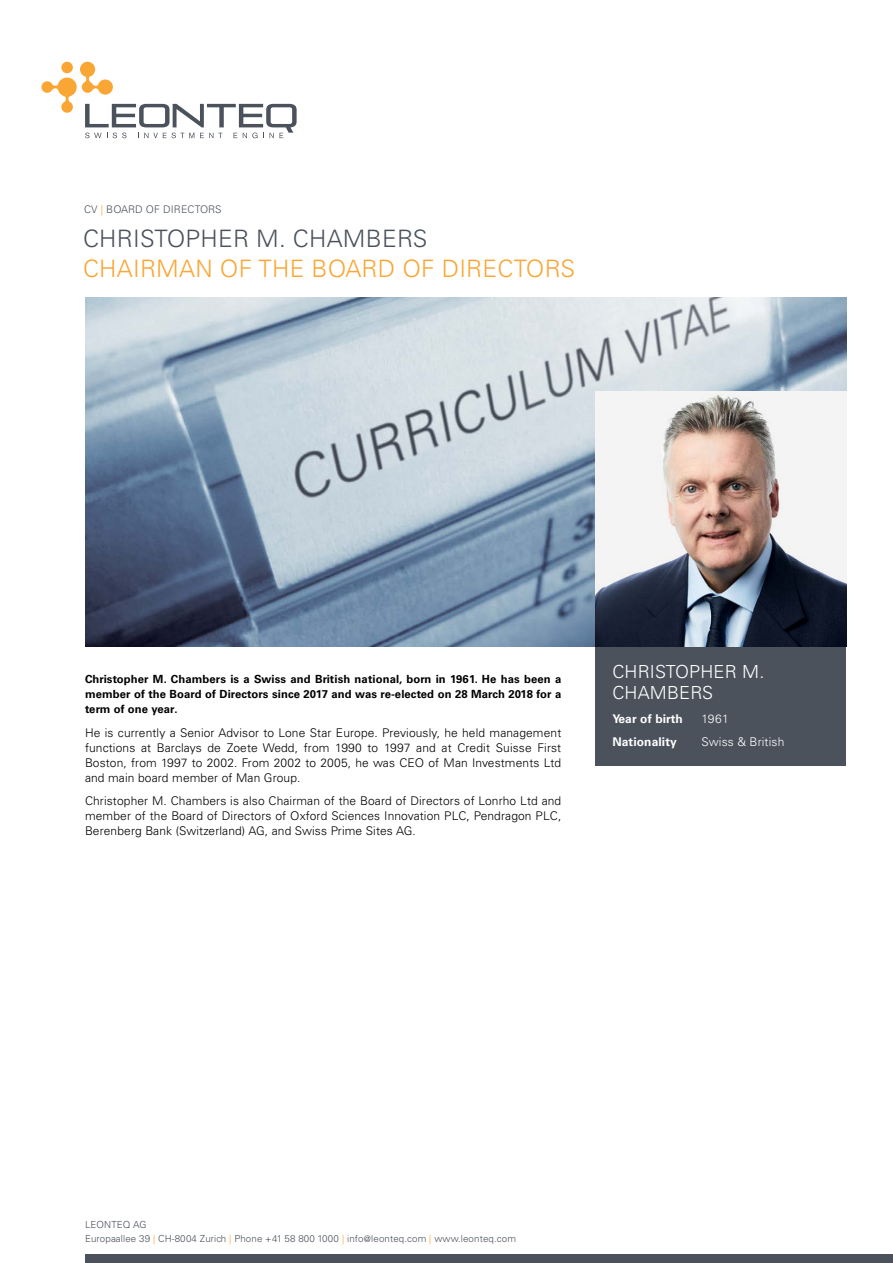
<style>
.page{position:relative;width:893px;height:1263px;background:#fff}
.page>*{position:absolute;margin:0;border:0;box-sizing:border-box;transform-origin:0 0}
.t1{font:300 24px "Univers LT Std";letter-spacing:.01em;color:#faa634}
.t2{font:300 24px "Univers LT Std";letter-spacing:.01em;color:#4b525c}
.t3{font:300 18px/21px "Univers LT Std";letter-spacing:.01em;color:#fff}
.t4{font:300 12px/15px "Univers LT Std";letter-spacing:.01em;color:#000;text-align:justify}
.t5{font:700 12px "Univers LT Std";letter-spacing:.01em;color:#fff}
.t6{font:300 12px "Univers LT Std";letter-spacing:.01em;color:#fff}
.t7{font:700 11.25px/15px "Univers LT Std";letter-spacing:.01em;color:#000;text-align:justify}
.t8{font:300 10.5px "Univers LT Std";letter-spacing:.01em;color:#4b525c}
.t9{font:300 9.75px/13.5px "Univers LT Std";letter-spacing:.01em;color:#4b525c}
.s1{color:#faa634}
.s2{font-size:9px}
</style>
<div class="page">
<svg style="left:41px;top:62px;width:256px;height:76px"></svg>
<div style="left:85px;top:1254px;width:808px;height:9px;background:#4b525c"></div>
<img style="left:85px;top:298px;width:761px;height:348px">
<div style="left:595px;top:621px;width:251px;height:144px;background:#4b525c"></div>
<img style="left:595px;top:391px;width:251px;height:255px">
<p class="t8" style="left:84px;top:203px;width:139px">CV <span class="s1">|</span> BOARD OF DIRECTORS</p>
<h1 class="t2" style="left:83px;top:224px;width:346px">CHRISTOPHER M. CHAMBERS</h1>
<h1 class="t1" style="left:83px;top:254px;width:494px">CHAIRMAN OF THE BOARD OF DIRECTORS</h1>
<p class="t7" style="left:85px;top:672px;width:478px">Christopher M. Chambers is a Swiss and British national, born in 1961. He has been a member of the Board of Directors since 2017 and was re-elected on 28 March 2018 for a term of one year.</p>
<p class="t4" style="left:85px;top:725px;width:478px">He is currently a Senior Advisor to Lone Star Europe. Previously, he held management functions at Barclays de Zoete Wedd, from 1990 to 1997 and at Credit Suisse First Boston, from 1997 to 2002. From 2002 to 2005, he was CEO of Man Investments Ltd and main board member of Man Group.</p>
<p class="t4" style="left:85px;top:793px;width:478px">Christopher M. Chambers is also Chairman of the Board of Directors of Lonrho Ltd and member of the Board of Directors of Oxford Sciences Innovation PLC, Pendragon PLC, Berenberg Bank (Switzerland) AG, and Swiss Prime Sites AG.</p>
<h2 class="t3" style="left:612px;top:661px;width:154px">CHRISTOPHER M.<br>CHAMBERS</h2>
<p class="t5" style="left:612px;top:712px;width:72px">Year of birth</p>
<p class="t6" style="left:702px;top:711px;width:29px">1961</p>
<p class="t5" style="left:612px;top:735px;width:66px">Nationality</p>
<p class="t6" style="left:702px;top:735px;width:84px">Swiss &amp; British</p>
<p class="t9" style="left:85px;top:1218px;width:432px">LEONTEQ AG<br>Europaallee 39 <span class="s1">|</span> CH-8004 Zurich <span class="s1">|</span> Phone +41 58 800 1000 <span class="s1">|</span> info<span class="s2">@</span>leonteq.com <span class="s1">|</span> www.leonteq.com</p>
</div>
